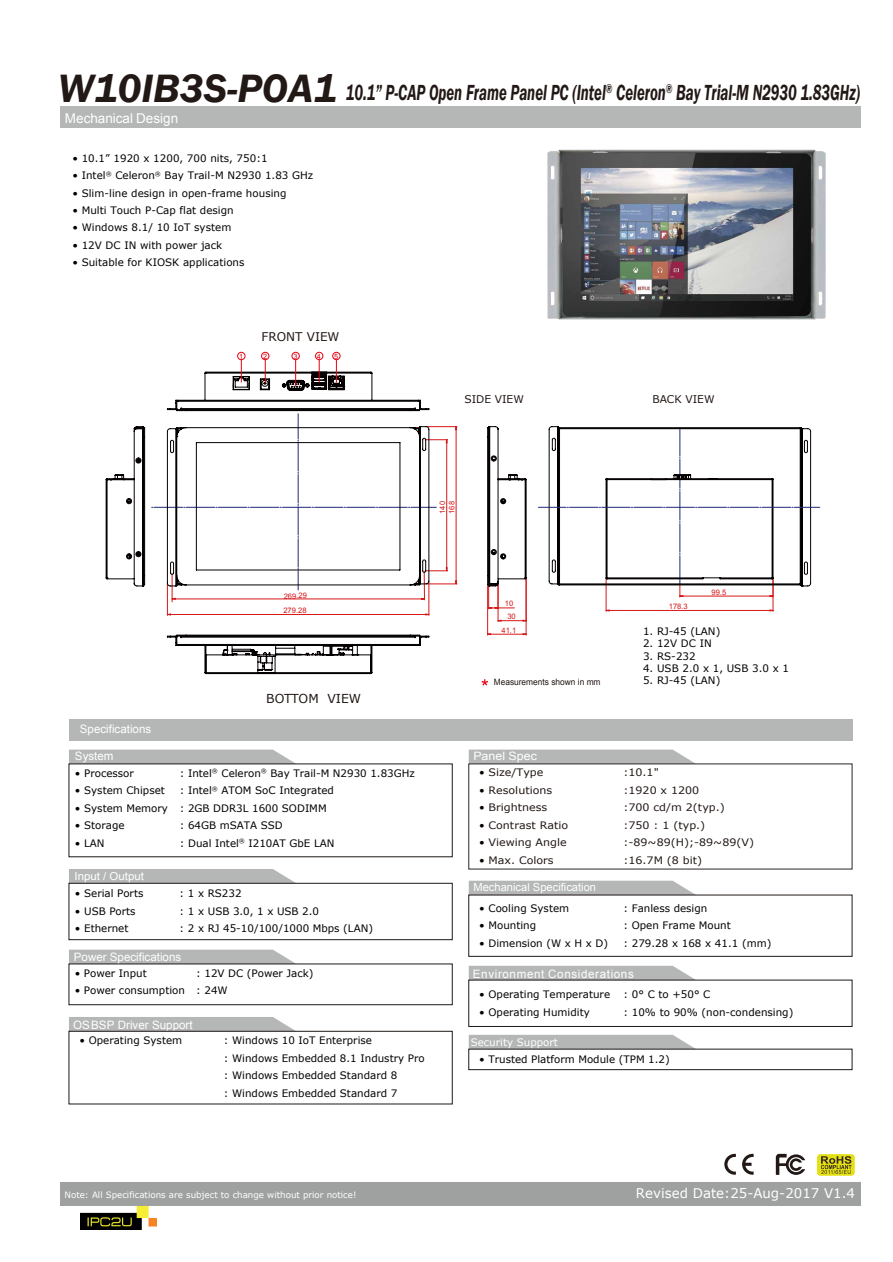
<style>
.page{position:relative;width:893px;height:1262px;background:#fff}
.page>*{position:absolute;margin:0;border:0;box-sizing:border-box;transform-origin:0 0}
.t1{font:italic 600 22.5px "Franklin Gothic";color:#221815;scale:.66 1}
.t2{font:13.5px "Arial";color:#fff}
.t3{font:13.35px "Verdana";color:#fff}
.t4{font:12.3px "Verdana";color:#221815}
.t5{font:12px "Verdana";color:#221815}
.t6{font:11.55px "Arial";color:#fff}
.t7{font:11.55px "Arial";letter-spacing:.055em;color:#fff}
.t8{font:11.55px "Arial";color:#fff;scale:1.08 1}
.t9{font:11.1px "Arial";color:#fff}
.t10{font:10.95px "Arial";color:#fff;scale:1.05 1}
.t11{font:10.65px "Verdana";color:#221815}
.t12{font:10.35px/17.4px "Verdana";color:#040000}
.t13{font:10.35px "Verdana";color:#221815;scale:1.08 1}
.t14{font:10.35px "Verdana";color:#fff}
.t15{font:8.7px "Verdana";color:#fff}
.t16{font:8.7px "Arial";color:#221815;scale:.96 1}
.t17{font:7.65px/9.3px "Arial";color:#d71718}
.t18{font:7.35px "Arial";color:#e60012}
.s1{font-size:40.65px}
.s2{color:#040000}
</style>
<div class="page">
<img style="left:81px;top:1206px;width:76px;height:23px">
<div style="left:60px;top:1182px;width:800px;height:23px;background:#9fa0a0"></div>
<div style="left:60px;top:106px;width:800px;height:21px;background:#b5b6b6"></div>
<svg style="left:775px;top:1153px;width:30px;height:21px"></svg>
<svg style="left:724px;top:1153px;width:11px;height:21px"></svg>
<svg style="left:742px;top:1153px;width:11px;height:21px"></svg>
<div style="left:817px;top:1154px;width:37px;height:21px;background:#e3e114;border-radius:3px"></div>
<svg style="left:821px;top:1156px;width:30px;height:18px"></svg>
<img style="left:536px;top:127px;width:306px;height:193px">
<hr style="left:526px;top:579px;width:1px;height:56px;background:#d71718">
<hr style="left:487px;top:586px;width:1px;height:49px;background:#d71718">
<hr style="left:167px;top:584px;width:1px;height:31px;background:#d71718">
<hr style="left:428px;top:582px;width:1px;height:33px;background:#d71718">
<hr style="left:605px;top:580px;width:1px;height:31px;background:#d71718">
<hr style="left:772px;top:580px;width:1px;height:31px;background:#d71718">
<hr style="left:497px;top:585px;width:1px;height:36px;background:#d71718">
<svg style="left:488px;top:633px;width:39px;height:2px"></svg>
<svg style="left:167px;top:613px;width:262px;height:2px"></svg>
<svg style="left:605px;top:609px;width:168px;height:2px"></svg>
<svg style="left:497px;top:619px;width:30px;height:3px"></svg>
<svg style="left:487px;top:426px;width:40px;height:183px"></svg>
<svg style="left:105px;top:426px;width:40px;height:160px"></svg>
<svg style="left:167px;top:634px;width:262px;height:40px"></svg>
<svg style="left:538px;top:426px;width:281px;height:171px"></svg>
<div style="left:237px;top:352px;width:8px;height:8px;border:1px solid #e60012;border-radius:50%"></div>
<div style="left:261px;top:352px;width:8px;height:8px;border:1px solid #e60012;border-radius:50%"></div>
<div style="left:292px;top:352px;width:7px;height:8px;border:1px solid #e60012;border-radius:50%"></div>
<div style="left:315px;top:352px;width:8px;height:8px;border:1px solid #e60012;border-radius:50%"></div>
<div style="left:332px;top:352px;width:8px;height:8px;border:1px solid #e60012;border-radius:50%"></div>
<svg style="left:151px;top:360px;width:306px;height:242px"></svg>
<svg style="left:481px;top:679px;width:7px;height:6px"></svg>
<svg style="left:469px;top:749px;width:225px;height:14px;background:#bbbcbc"></svg>
<svg style="left:469px;top:880px;width:225px;height:14px;background:#bbbcbc"></svg>
<svg style="left:469px;top:965px;width:225px;height:14px;background:#bcbdbd"></svg>
<svg style="left:469px;top:1034px;width:225px;height:14px;background:#bcbdbd"></svg>
<div style="left:69px;top:719px;width:783px;height:21px;background:#b5b6b6"></div>
<div style="left:468px;top:1048px;width:384px;height:22px;border:1px solid #1e1916"></div>
<svg style="left:69px;top:949px;width:226px;height:14px;background:#bbbcbc"></svg>
<div style="left:69px;top:963px;width:383px;height:42px;border:1px solid #1e1916"></div>
<svg style="left:69px;top:749px;width:226px;height:14px;background:#bbbcbc"></svg>
<svg style="left:69px;top:869px;width:227px;height:14px;background:#b6b7b7"></svg>
<div style="left:69px;top:883px;width:383px;height:57px;border:1px solid #1e1916"></div>
<svg style="left:69px;top:1017px;width:227px;height:14px;background:#b6b7b7"></svg>
<div style="left:69px;top:1031px;width:383px;height:73px;border:1px solid #1e1916"></div>
<h1 class="t1" style="left:58px;top:78px;width:1217px"><span class="s1">W10IB3S-POA1</span> 10.1” P-CAP Open Frame Panel PC (Intel<sup>®</sup> Celeron<sup>®</sup> Bay Trial-M N2930 1.83GHz)</h1>
<h2 class="t2" style="left:65px;top:110px;width:115px">Mechanical Design</h2>
<p class="t12" style="left:72px;top:149px;width:197px">• 10.1” 1920 x 1200, 700 nits, 750:1</p>
<p class="t12" style="left:72px;top:166px;width:242px">• Intel<sup>®</sup> Celeron<sup>®</sup> Bay Trail-M N2930 1.83 GHz</p>
<p class="t12" style="left:72px;top:184px;width:216px">• Slim-line design in open-frame housing</p>
<p class="t12" style="left:72px;top:201px;width:163px">• Multi Touch P-Cap flat design</p>
<p class="t12" style="left:72px;top:219px;width:160px">• Windows 8.1/ 10 IoT system</p>
<p class="t12" style="left:72px;top:236px;width:151px">• 12V DC IN with power jack</p>
<p class="t12" style="left:72px;top:254px;width:174px">• Suitable for KIOSK applications</p>
<p class="t5" style="left:261px;top:328px;width:79px">FRONT VIEW</p>
<p class="t18" style="left:239px;top:351px;width:6px">1</p>
<p class="t18" style="left:263px;top:351px;width:6px">2</p>
<p class="t18" style="left:293px;top:351px;width:6px">3</p>
<p class="t18" style="left:317px;top:351px;width:6px">4</p>
<p class="t18" style="left:334px;top:351px;width:6px">5</p>
<p class="t11" style="left:464px;top:392px;width:61px">SIDE VIEW</p>
<p class="t11" style="left:652px;top:392px;width:64px">BACK VIEW</p>
<p class="t17" style="left:438px;top:514px;width:14px;rotate:-90deg">140<br>168</p>
<p class="t17" style="left:284px;top:591px;width:25px">269.29</p>
<p class="t17" style="left:283px;top:605px;width:25px">279.28</p>
<p class="t6" style="left:80px;top:721px;width:73px">Specifications</p>
<p class="t6" style="left:75px;top:749px;width:40px">System</p>
<p class="t4" style="left:266px;top:690px;width:96px">BOTTOM VIEW</p>
<p class="t12" style="left:75px;top:764px;width:60px">• Processor</p>
<p class="t12" style="left:180px;top:764px;width:236px">: Intel<sup>®</sup> Celeron<sup>®</sup> Bay Trail-M N2930 1.83GHz</p>
<p class="t12" style="left:75px;top:781px;width:91px">• System Chipset</p>
<p class="t12" style="left:180px;top:781px;width:156px">: Intel<sup>®</sup> ATOM SoC Integrated</p>
<p class="t12" style="left:75px;top:799px;width:253px">• System Memory : 2GB DDR3L 1600 SODIMM</p>
<p class="t12" style="left:75px;top:816px;width:51px">• Storage</p>
<p class="t12" style="left:180px;top:816px;width:105px">: 64GB mSATA SSD</p>
<p class="t12" style="left:75px;top:834px;width:31px">• LAN</p>
<p class="t12" style="left:180px;top:834px;width:156px">: Dual Intel<sup>®</sup> I210AT GbE LAN</p>
<p class="t10" style="left:75px;top:869px;width:68px">Input / Output</p>
<p class="t12" style="left:75px;top:884px;width:70px">• Serial Ports</p>
<p class="t12" style="left:180px;top:884px;width:63px">: 1 x RS232</p>
<p class="t12" style="left:75px;top:902px;width:62px">• USB Ports</p>
<p class="t12" style="left:180px;top:902px;width:141px">: 1 x USB 3.0, 1 x USB 2.0</p>
<p class="t12" style="left:75px;top:919px;width:55px">• Ethernet</p>
<p class="t12" style="left:180px;top:919px;width:195px">: 2 x RJ 45-10/100/1000 Mbps (LAN)</p>
<p class="t12" style="left:75px;top:964px;width:73px">• Power Input</p>
<p class="t12" style="left:196px;top:964px;width:119px">: 12V DC (Power Jack)</p>
<p class="t12" style="left:75px;top:982px;width:154px">• Power consumption : 24W</p>
<p class="t6" style="left:73px;top:1017px;width:121px">OSBSP Driver Support</p>
<p class="t12" style="left:79px;top:1031px;width:104px">• Operating System</p>
<p class="t12" style="left:224px;top:1031px;width:202px">: Windows 10 IoT Enterprise<br>: Windows Embedded 8.1 Industry Pro : Windows Embedded Standard 8<br>: Windows Embedded Standard 7</p>
<p class="t6" style="left:74px;top:949px;width:109px">Power Specifications</p>
<p class="t17" style="left:505px;top:597px;width:12px;line-height:12.8px;text-align:center">10<br>30</p>
<p class="t17" style="left:668px;top:601px;width:20px">178.3</p>
<p class="t17" style="left:711px;top:587px;width:16px">99.5</p>
<p class="t17" style="left:501px;top:625px;width:16px">41.1</p>
<p class="t12" style="left:643px;top:622px;width:79px">1. RJ-45 (LAN)</p>
<p class="t12" style="left:643px;top:635px;width:70px">2. 12V DC IN</p>
<p class="t12" style="left:643px;top:647px;width:54px">3. RS-232</p>
<p class="t12" style="left:643px;top:659px;width:147px">4. USB 2.0 x 1, USB 3.0 x 1</p>
<p class="t16" style="left:494px;top:676px;width:113px">Measurements shown in mm</p>
<p class="t12" style="left:643px;top:672px;width:79px">5. RJ-45 (LAN)</p>
<p class="t8" style="left:473px;top:748px;width:60px">Panel Spec</p>
<p class="t13" style="left:479px;top:765px;width:61px"><span class="s2">•</span> Size/Type</p>
<p class="t13" style="left:623px;top:765px;width:34px">:10.1"</p>
<p class="t13" style="left:479px;top:783px;width:69px"><span class="s2">•</span> Resolutions</p>
<p class="t13" style="left:623px;top:783px;width:72px">:1920 x 1200</p>
<p class="t13" style="left:479px;top:800px;width:64px"><span class="s2">•</span> Brightness</p>
<p class="t13" style="left:623px;top:800px;width:95px">:700 cd/m 2(typ.)</p>
<p class="t13" style="left:479px;top:818px;width:84px"><span class="s2">•</span> Contrast Ratio</p>
<p class="t13" style="left:623px;top:818px;width:77px">:750 : 1 (typ.)</p>
<p class="t13" style="left:479px;top:835px;width:82px"><span class="s2">•</span> Viewing Angle</p>
<p class="t13" style="left:623px;top:835px;width:122px">:-89~89(H);-89~89(V)</p>
<p class="t13" style="left:479px;top:852px;width:70px"><span class="s2">•</span> Max. Colors</p>
<p class="t13" style="left:623px;top:852px;width:74px">:16.7M (8 bit)</p>
<p class="t9" style="left:473px;top:880px;width:124px">Mechanical Specification</p>
<p class="t12" style="left:479px;top:899px;width:91px">• Cooling System</p>
<p class="t12" style="left:623px;top:899px;width:85px">: Fanless design</p>
<p class="t12" style="left:479px;top:916px;width:58px">• Mounting</p>
<p class="t12" style="left:623px;top:916px;width:109px">: Open Frame Mount</p>
<p class="t12" style="left:479px;top:934px;width:130px">• Dimension (W x H x D)</p>
<p class="t12" style="left:623px;top:934px;width:149px">: 279.28 x 168 x 41.1 (mm)</p>
<p class="t7" style="left:473px;top:966px;width:162px">Environment Considerations</p>
<p class="t12" style="left:479px;top:985px;width:132px">• Operating Temperature</p>
<p class="t12" style="left:623px;top:985px;width:88px">: 0° C to +50° C</p>
<p class="t12" style="left:479px;top:1003px;width:112px">• Operating Humidity</p>
<p class="t12" style="left:623px;top:1003px;width:171px">: 10% to 90% (non-condensing)</p>
<p class="t14" style="left:471px;top:1035px;width:89px">Security Support</p>
<p class="t12" style="left:479px;top:1050px;width:192px">• Trusted Platform Module (TPM 1.2)</p>
<p class="t15" style="left:64px;top:1188px;width:293px">Note: All Specifications are subject to change without prior notice!</p>
<p class="t3" style="left:636px;top:1184px;width:220px">Revised Date:25-Aug-2017 V1.4</p>
</div>
